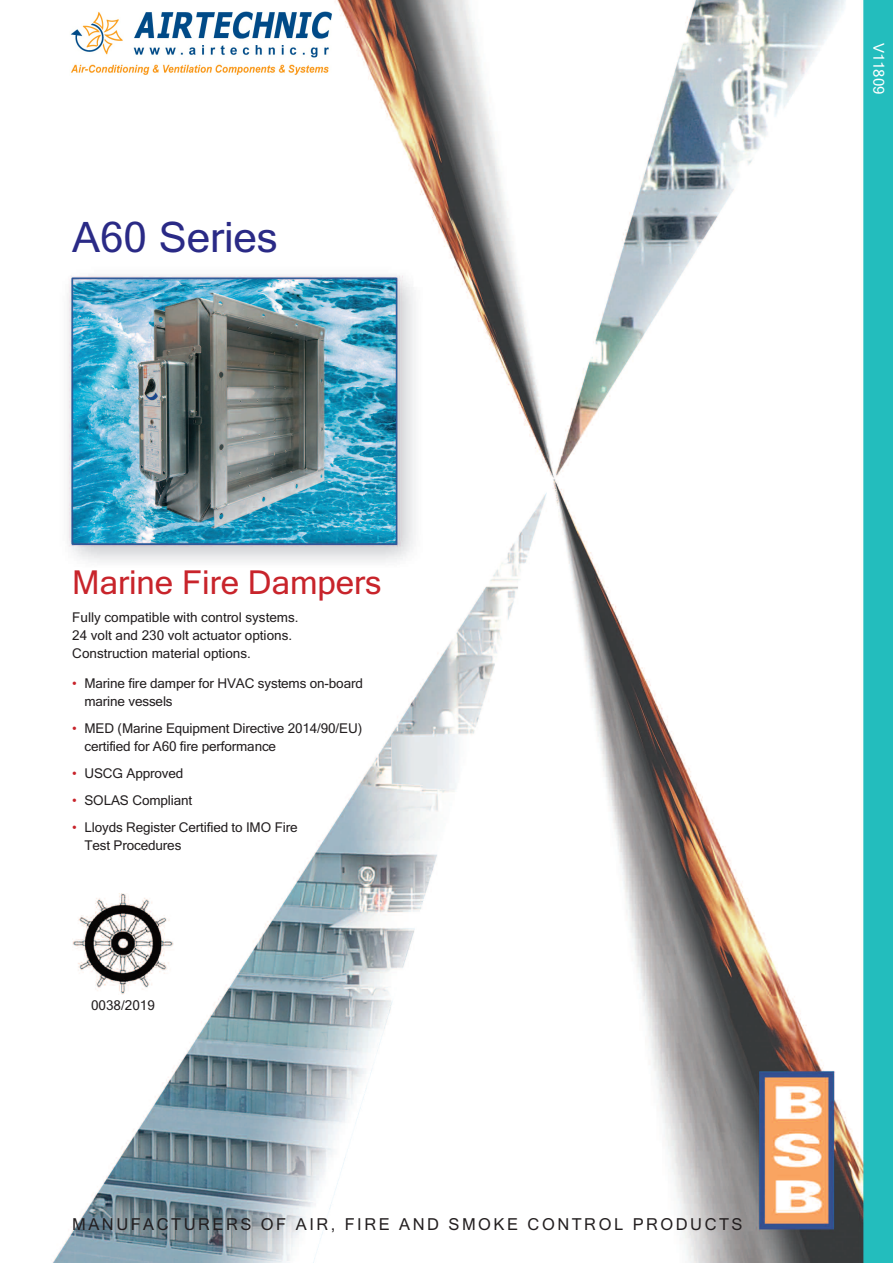
<style>
.page{position:relative;width:893px;height:1263px;background:#fff}
.page>*{position:absolute;margin:0;border:0;box-sizing:border-box;transform-origin:0 0}
.t1{font:42px "Microsoft Sans Serif";color:#2a2a86}
.t2{font:33px "Microsoft Sans Serif";color:#c8242b}
.t3{font:16.5px "Microsoft Sans Serif";letter-spacing:.15em;color:#231f20}
.t4{font:15px "Microsoft Sans Serif";color:#fff}
.t5{font:13.5px/18px "Microsoft Sans Serif";letter-spacing:-.01em;color:#231f20}
.s1{color:#c8242b}
</style>
<div class="page">
<img style="left:52px;top:0;width:841px;height:1263px">
<img style="left:72px;top:893px;width:102px;height:102px">
<img style="left:69px;top:12px;width:263px;height:64px">
<h1 class="t1" style="left:72px;top:213px;width:207px">A60 Series</h1>
<h2 class="t2" style="left:72px;top:563px;width:311px">Marine Fire Dampers</h2>
<p class="t5" style="left:72px;top:608px;width:228px">Fully compatible with control systems.<br>24 volt and 230 volt actuator options.<br>Construction material options.</p>
<p class="t5" style="left:84px;top:674px;width:280px;text-indent:-12px"><span class="s1">•</span> Marine fire damper for HVAC systems on-board marine vessels</p>
<p class="t5" style="left:84px;top:719px;width:279px;text-indent:-12px"><span class="s1">•</span> MED (Marine Equipment Directive 2014/90/EU) certified for A60 fire performance</p>
<p class="t5" style="left:72px;top:764px;width:113px"><span class="s1">•</span> USCG Approved</p>
<p class="t5" style="left:72px;top:791px;width:121px"><span class="s1">•</span> SOLAS Compliant</p>
<p class="t5" style="left:84px;top:818px;width:215px;text-indent:-12px"><span class="s1">•</span> Lloyds Register Certified to IMO Fire<br>Test Procedures</p>
<p class="t5" style="left:91px;top:996px;width:65px">0038/2019</p>
<p class="t3" style="left:72px;top:1214px;width:672px">MANUFACTURERS OF AIR, FIRE AND SMOKE CONTROL PRODUCTS</p>
<p class="t4" style="left:887px;top:43px;width:53px;rotate:90deg">V11809</p>
</div>
